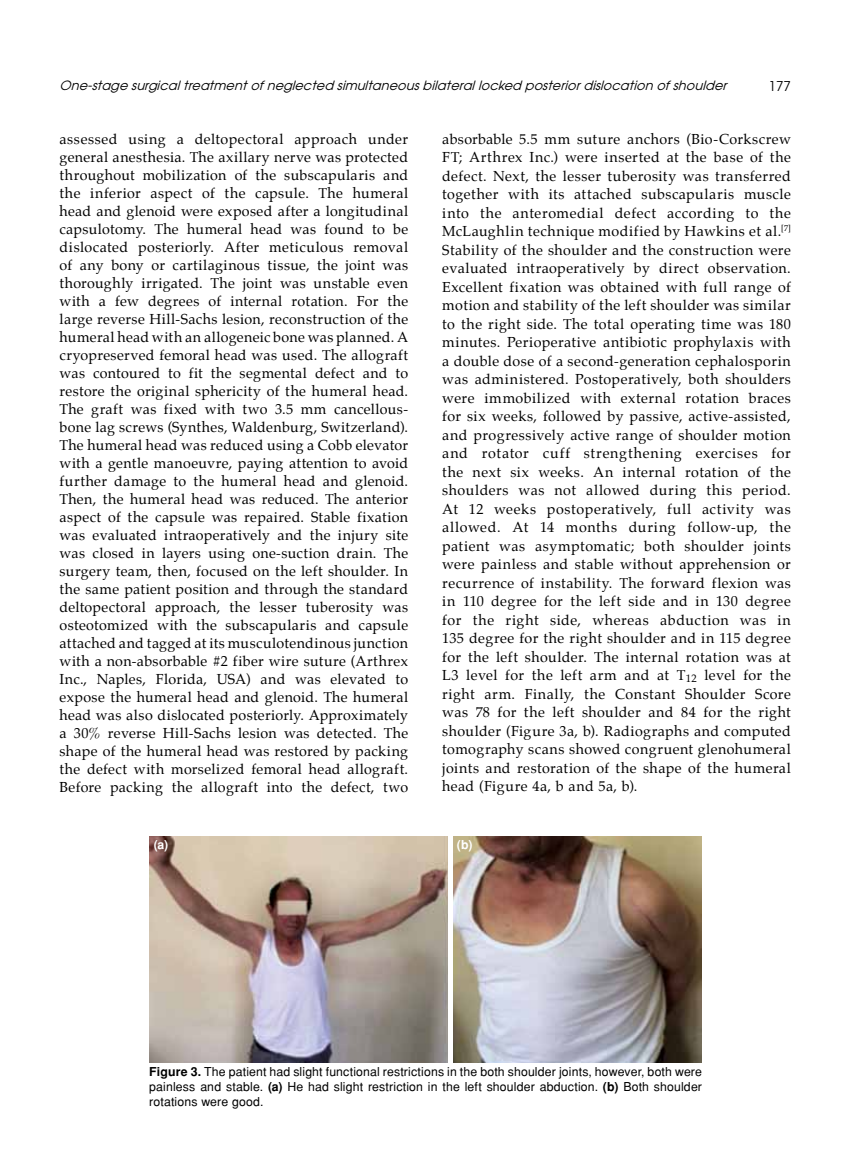
<style>
.page{position:relative;width:859px;height:1170px;background:#fff}
.page>*{position:absolute;margin:0;border:0;box-sizing:border-box;transform-origin:0 0}
.t1{font:14.25px/18px "Palatino";letter-spacing:.03em;color:#000;text-align:justify}
.t2{font:13.5px "Avant Garde Tr";color:#000}
.t3{font:italic 12.75px "Avant Garde Tr";color:#000}
.t4{font:12.3px/15.3px "Helvetica Normal Tr";letter-spacing:.01em;color:#000;text-align:justify}
.t5{font:700 12.3px "Helvetica Tr";color:#fff}
.s1{font-family:"Helvetica Tr";font-weight:700}
</style>
<div class="page">
<img style="left:149px;top:836px;width:553px;height:226px">
<div style="left:448px;top:834px;width:5px;height:229px;background:#fff"></div>
<p class="t3" style="left:60px;top:78px;width:672px">One-stage surgical treatment of neglected simultaneous bilateral locked posterior dislocation of shoulder</p>
<p class="t2" style="left:768px;top:77px;width:24px">177</p>
<p class="t1" style="left:60px;top:131px;width:350px">assessed using a deltopectoral approach under general anesthesia. The axillary nerve was protected throughout mobilization of the subscapularis and the inferior aspect of the capsule. The humeral head and glenoid were exposed after a longitudinal capsulotomy. The humeral head was found to be dislocated posteriorly. After meticulous removal of any bony or cartilaginous tissue, the joint was thoroughly irrigated. The joint was unstable even with a few degrees of internal rotation. For the large reverse Hill-Sachs lesion, reconstruction of the humeral head with an allogeneic bone was planned. A cryopreserved femoral head was used. The allograft was contoured to fit the segmental defect and to restore the original sphericity of the humeral head.<br>The graft was fixed with two 3.5 mm cancellous&shy;bone lag screws (Synthes, Waldenburg, Switzerland).<br>The humeral head was reduced using a Cobb elevator with a gentle manoeuvre, paying attention to avoid further damage to the humeral head and glenoid.<br>Then, the humeral head was reduced. The anterior aspect of the capsule was repaired. Stable fixation was evaluated intraoperatively and the injury site was closed in layers using one-suction drain. The surgery team, then, focused on the left shoulder. In the same patient position and through the standard deltopectoral approach, the lesser tuberosity was osteotomized with the subscapularis and capsule attached and tagged at its musculotendinous junction with a non-absorbable #2 fiber wire suture (Arthrex Inc., Naples, Florida, USA) and was elevated to expose the humeral head and glenoid. The humeral head was also dislocated posteriorly. Approximately a 30% reverse Hill-Sachs lesion was detected. The shape of the humeral head was restored by packing the defect with morselized femoral head allograft.<br>Before packing the allograft into the defect, two</p>
<p class="t1" style="left:442px;top:131px;width:350px;line-height:18.5px">absorbable 5.5 mm suture anchors (Bio-Corkscrew FT; Arthrex Inc.) were inserted at the base of the defect. Next, the lesser tuberosity was transferred together with its attached subscapularis muscle into the anteromedial defect according to the McLaughlin technique modified by Hawkins et al.<sup>[7] </sup>Stability of the shoulder and the construction were evaluated intraoperatively by direct observation.<br>Excellent fixation was obtained with full range of motion and stability of the left shoulder was similar to the right side. The total operating time was 180 minutes. Perioperative antibiotic prophylaxis with a double dose of a second-generation cephalosporin was administered. Postoperatively, both shoulders were immobilized with external rotation braces for six weeks, followed by passive, active-assisted, and progressively active range of shoulder motion and rotator cuff strengthening exercises for the next six weeks. An internal rotation of the shoulders was not allowed during this period.<br>At 12 weeks postoperatively, full activity was allowed. At 14 months during follow-up, the patient was asymptomatic; both shoulder joints were painless and stable without apprehension or recurrence of instability. The forward flexion was in 110 degree for the left side and in 130 degree for the right side, whereas abduction was in 135 degree for the right shoulder and in 115 degree for the left shoulder. The internal rotation was at L3 level for the left arm and at T<sub>12</sub> level for the right arm. Finally, the Constant Shoulder Score was 78 for the left shoulder and 84 for the right shoulder (Figure 3a, b). Radiographs and computed tomography scans showed congruent glenohumeral joints and restoration of the shape of the humeral head (Figure 4a, b and 5a, b).</p>
<p class="t5" style="left:154px;top:837px;width:16px">(a)</p>
<p class="t5" style="left:457px;top:837px;width:17px">(b)</p>
<p class="t4" style="left:149px;top:1063px;width:554px"><span class="s1">Figure 3.</span> The patient had slight functional restrictions in the both shoulder joints, however, both were painless and stable. <span class="s1">(a)</span> He had slight restriction in the left shoulder abduction. <span class="s1">(b)</span> Both shoulder rotations were good.</p>
</div>
